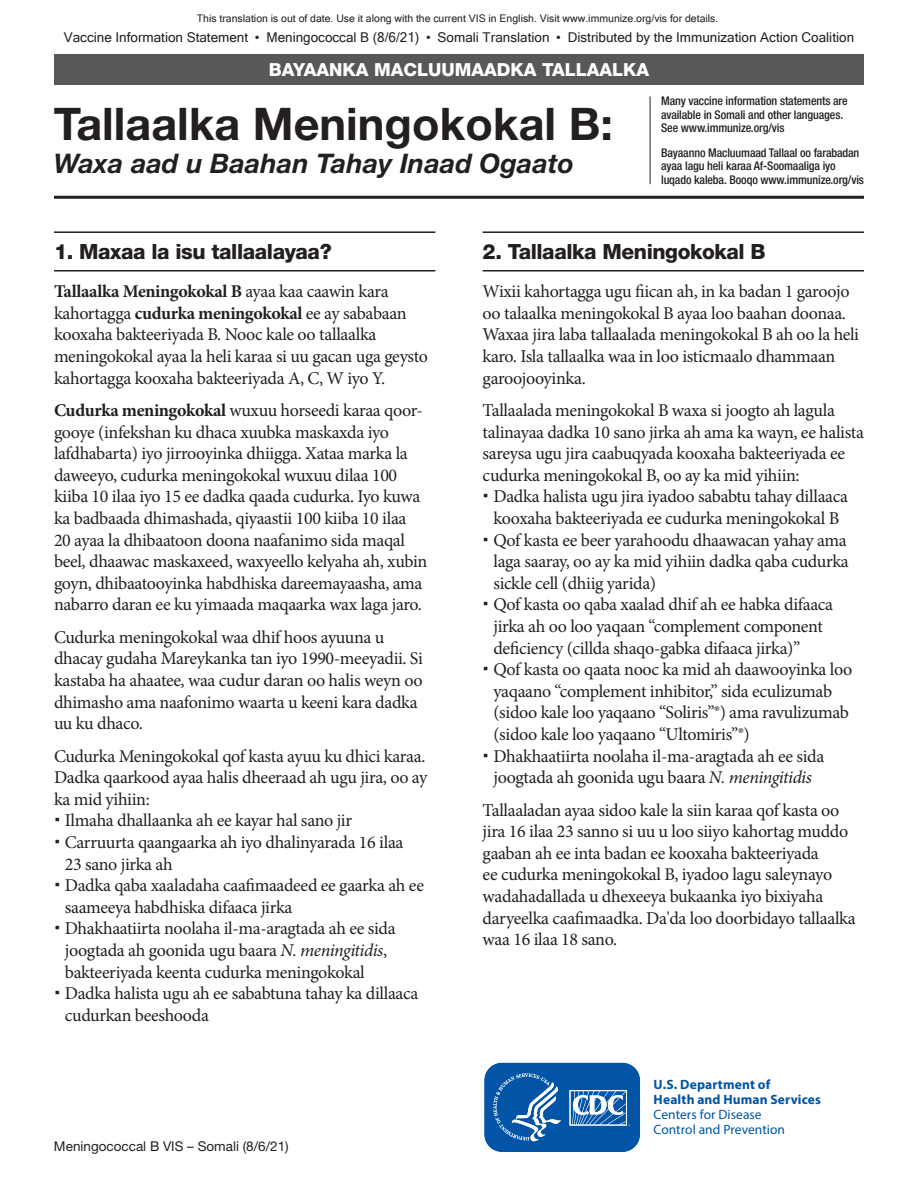
<style>
.page{position:relative;width:918px;height:1188px;background:#fff}
.page>*{position:absolute;margin:0;border:0;box-sizing:border-box;transform-origin:0 0}
.t1{font:700 45px "Helvetica Neue LT Std";color:#231f20}
.t2{font:italic 700 27px "Helvetica Neue LT Std";color:#231f20}
.t3{font:800 21px "Helvetica Neue LT Std";letter-spacing:-.02em;color:#231f20}
.t4{font:18px/21.6px "Minion Pro";letter-spacing:-.02em;color:#231f20}
.t5{font:800 18px "Helvetica Neue LT Std";color:#fff}
.t6{font:13.5px "Microsoft Sans Serif";color:#231f20}
.t7{font:700 13.5px/15px "Myriad Pro";letter-spacing:.01em;color:#0154a6}
.t8{font:13.5px/15px "Myriad Pro";color:#0154a6}
.t9{font:13.5px "Helvetica Neue LT Std";color:#231f20}
.t10{font:500 condensed 12px/13.5px "Helvetica Neue LT Std";letter-spacing:-.01em;color:#231f20}
.t11{font:10.5px "Microsoft Sans Serif";color:#231f20}
.s1{font-weight:700}
.s2{font-style:italic}
</style>
<div class="page">
<div style="left:54px;top:54px;width:810px;height:31px;background:#57585a"></div>
<hr style="left:650px;top:96px;width:1px;height:88px;background:#231f20">
<hr style="left:54px;top:196px;width:810px;height:3px;background:#231f20">
<svg style="left:484px;top:1062px;width:157px;height:90px;background:#296fb4"></svg>
<hr style="left:54px;top:270px;width:381px;height:1px;background:#231f20">
<hr style="left:54px;top:231px;width:381px;height:2px;background:#231f20">
<hr style="left:483px;top:270px;width:381px;height:1px;background:#231f20">
<hr style="left:483px;top:231px;width:381px;height:2px;background:#231f20">
<p class="t11" style="left:197px;top:11px;width:523px">This translation is out of date. Use it along with the current VIS in English. Visit www.immunize.org/vis for details.</p>
<p class="t6" style="left:64px;top:29px;width:792px">Vaccine Information Statement • Meningococcal B (8/6/21) • Somali Translation • Distributed by the Immunization Action Coalition</p>
<p class="t5" style="left:269px;top:59px;width:382px">BAYAANKA MACLUUMAADKA TALLAALKA</p>
<h1 class="t1" style="left:54px;top:96px;width:560px">Tallaalka Meningokokal B:</h1>
<h2 class="t2" style="left:54px;top:146px;width:521px">Waxa aad u Baahan Tahay Inaad Ogaato</h2>
<p class="t10" style="left:661px;top:94px;width:188px">Many vaccine information statements are available in Somali and other languages.<br>See www.immunize.org/vis</p>
<p class="t10" style="left:661px;top:146px;width:204px">Bayaanno Macluumaad Tallaal oo farabadan ayaa lagu heli karaa Af-Soomaaliga iyo luqado kaleba. Booqo www.immunize.org/vis</p>
<p class="t3" style="left:54px;top:239px;width:279px">1. Maxaa la isu tallaalayaa?</p>
<p class="t4" style="left:54px;top:281px;width:376px"><span class="s1">Tallaalka Meningokokal B</span> ayaa kaa caawin kara kahortagga <span class="s1">cudurka meningokokal</span> ee ay sababaan kooxaha bakteeriyada B. Nooc kale oo tallaalka meningokokal ayaa la heli karaa si uu gacan uga geysto kahortagga kooxaha bakteeriyada A, C, W iyo Y.</p>
<p class="t4" style="left:54px;top:399px;width:375px"><span class="s1">Cudurka meningokokal</span> wuxuu horseedi karaa qoor&shy;gooye (infekshan ku dhaca xuubka maskaxda iyo lafdhabarta) iyo jirrooyinka dhiigga. Xataa marka la daweeyo, cudurka meningokokal wuxuu dilaa 100 kiiba 10 ilaa iyo 15 ee dadka qaada cudurka. Iyo kuwa ka badbaada dhimashada, qiyaastii 100 kiiba 10 ilaa 20 ayaa la dhibaatoon doona naafanimo sida maqal beel, dhaawac maskaxeed, waxyeello kelyaha ah, xubin goyn, dhibaatooyinka habdhiska dareemayaasha, ama nabarro daran ee ku yimaada maqaarka wax laga jaro.</p>
<p class="t4" style="left:54px;top:626px;width:370px">Cudurka meningokokal waa dhif hoos ayuuna u dhacay gudaha Mareykanka tan iyo 1990-meeyadii. Si kastaba ha ahaatee, waa cudur daran oo halis weyn oo dhimasho ama naafonimo waarta u keeni kara dadka uu ku dhaco.</p>
<p class="t4" style="left:54px;top:745px;width:373px">Cudurka Meningokokal qof kasta ayuu ku dhici karaa.</p>
<p class="t4" style="left:54px;top:767px;width:375px">Dadka qaarkood ayaa halis dheeraad ah ugu jira, oo ay</p>
<p class="t4" style="left:54px;top:788px;width:97px">ka mid yihiin:</p>
<p class="t4" style="left:65px;top:810px;width:289px">Ilmaha dhallaanka ah ee kayar hal sano jir</p>
<p class="t4" style="left:65px;top:831px;width:340px">Carruurta qaangaarka ah iyo dhalinyarada 16 ilaa</p>
<p class="t4" style="left:65px;top:853px;width:110px">23 sano jirka ah</p>
<p class="t4" style="left:65px;top:875px;width:361px">Dadka qaba xaaladaha caafimaadeed ee gaarka ah ee</p>
<p class="t4" style="left:65px;top:896px;width:229px">saameeya habdhiska difaaca jirka</p>
<p class="t4" style="left:65px;top:918px;width:332px">Dhakhaatiirta noolaha il-ma-aragtada ah ee sida</p>
<p class="t4" style="left:65px;top:939px;width:324px">joogtada ah goonida ugu baara <span class="s2">N. meningitidis</span>,</p>
<p class="t4" style="left:65px;top:961px;width:302px">bakteeriyada keenta cudurka meningokokal</p>
<p class="t4" style="left:65px;top:983px;width:355px">Dadka halista ugu ah ee sababtuna tahay ka dillaaca</p>
<p class="t4" style="left:65px;top:1004px;width:146px">cudurkan beeshooda</p>
<p class="t9" style="left:54px;top:1139px;width:236px">Meningococcal B VIS – Somali (8/6/21)</p>
<p class="t3" style="left:483px;top:239px;width:285px">2. Tallaalka Meningokokal B</p>
<p class="t4" style="left:483px;top:281px;width:378px">Wixii kahortagga ugu fiican ah, in ka badan 1 garoojo oo talaalka meningokokal B ayaa loo baahan doonaa.<br>Waxaa jira laba tallaalada meningokokal B ah oo la heli karo. Isla tallaalka waa in loo isticmaalo dhammaan garoojooyinka.</p>
<p class="t4" style="left:483px;top:399px;width:383px">Tallaalada meningokokal B waxa si joogto ah lagula talinayaa dadka 10 sano jirka ah ama ka wayn, ee halista sareysa ugu jira caabuqyada kooxaha bakteeriyada ee cudurka meningokokal B, oo ay ka mid yihiin:</p>
<p class="t4" style="left:493px;top:486px;width:360px">Dadka halista ugu jira iyadoo sababtu tahay dillaaca kooxaha bakteeriyada ee cudurka meningokokal B Qof kasta ee beer yarahoodu dhaawacan yahay ama laga saaray, oo ay ka mid yihiin dadka qaba cudurka sickle cell (dhiig yarida)<br>Qof kasta oo qaba xaalad dhif ah ee habka difaaca jirka ah oo loo yaqaan “complement component deficiency (cillda shaqo-gabka difaaca jirka)”<br>Qof kasta oo qaata nooc ka mid ah daawooyinka loo yaqaano “complement inhibitor,” sida eculizumab (sidoo kale loo yaqaano “Soliris”®) ama ravulizumab (sidoo kale loo yaqaano “Ultomiris”®)<br>Dhakhaatiirta noolaha il-ma-aragtada ah ee sida joogtada ah goonida ugu baara <span class="s2">N. meningitidis</span></p>
<p class="t4" style="left:483px;top:799px;width:375px">Tallaaladan ayaa sidoo kale la siin karaa qof kasta oo jira 16 ilaa 23 sanno si uu u loo siiyo kahortag muddo gaaban ah ee inta badan ee kooxaha bakteeriyada<br>ee cudurka meningokokal B, iyadoo lagu saleynayo wadahadallada u dhexeeya bukaanka iyo bixiyaha daryeelka caafimaadka. Da'da loo doorbidayo tallaalka waa 16 ilaa 18 sano.</p>
<p class="t7" style="left:654px;top:1077px;width:169px">U.S. Department of<br>Health and Human Services</p>
<p class="t8" style="left:654px;top:1107px;width:133px">Centers for Disease<br>Control and Prevention</p>
</div>
